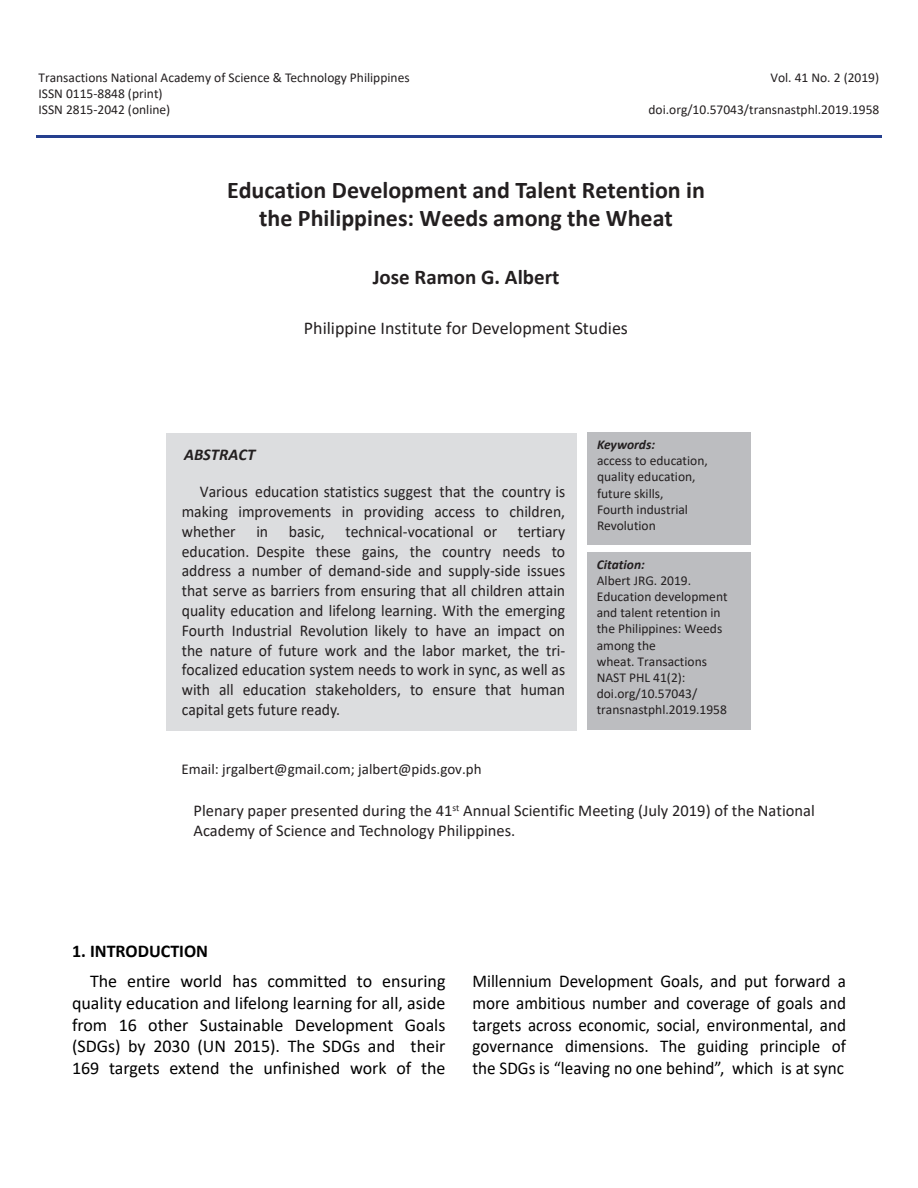
<style>
.page{position:relative;width:918px;height:1188px;background:#fff}
.page>*{position:absolute;margin:0;border:0;box-sizing:border-box;transform-origin:0 0}
.t1{font:700 24px/28.8px "Calibri";color:#231f20;text-align:center}
.t2{font:700 21px "Calibri";color:#231f20}
.t3{font:18px/21.6px "Calibri";color:#000;text-align:justify;scale:.95 1}
.t4{font:18px/21.6px "Calibri";color:#000;text-align:justify}
.t5{font:18px "Calibri";color:#231f20}
.t6{font:700 18px "Calibri";color:#000}
.t7{font:16.5px/19.8px "Calibri";color:#231f20;text-align:justify;scale:.95 1}
.t8{font:16.5px/19.8px "Calibri";color:#231f20}
.t9{font:italic 700 16.5px "Calibri";color:#231f20}
.t10{font:15px "Calibri";color:#231f20}
.t11{font:13.5px/16.2px "Calibri";color:#231f20}
.t12{font:italic 700 13.5px "Calibri";color:#231f20}
.s1{color:#fff}
.s2{font-weight:700;font-style:italic}
</style>
<div class="page">
<hr style="left:36px;top:135px;width:846px;height:3px;background:#253f8e">
<div style="left:167px;top:433px;width:410px;height:298px;background:#dcdddf"></div>
<div style="left:587px;top:432px;width:164px;height:113px;background:#bcbdc0"></div>
<div style="left:587px;top:552px;width:164px;height:177px;background:#bcbdc0"></div>
<p class="t11" style="left:38px;top:69px;width:373px">Transactions National Academy of Science &amp; Technology Philippines<br>ISSN 0115-8848 (print)<br>ISSN 2815-2042 (online)</p>
<p class="t11" style="left:770px;top:69px;width:110px">Vol. 41 No. 2 (2019)</p>
<p class="t11" style="left:606px;top:101px;width:275px"><span class="s1">https://</span>doi.org/10.57043/transnastphl.2019.1958</p>
<p class="t1" style="left:227px;top:175px;width:480px">Education Development and Talent Retention in the Philippines: Weeds among the Wheat</p>
<p class="t2" style="left:373px;top:262px;width:188px">Jose Ramon G. Albert</p>
<p class="t5" style="left:304px;top:316px;width:326px">Philippine Institute for Development Studies</p>
<p class="t9" style="left:184px;top:442px;width:73px">ABSTRACT</p>
<p class="t7" style="left:182px;top:481px;width:405px;text-indent:18px">Various education statistics suggest that the country is making improvements in providing access to children, whether in basic, technical-vocational or tertiary education. Despite these gains, the country needs to address a number of demand-side and supply-side issues that serve as barriers from ensuring that all children attain quality education and lifelong learning. With the emerging Fourth Industrial Revolution likely to have an impact on the nature of future work and the labor market, the tri&shy;focalized education system needs to work in sync, as well as with all education stakeholders, to ensure that human capital gets future ready.</p>
<p class="t10" style="left:181px;top:759px;width:302px">Email: jrgalbert@gmail.com; jalbert@pids.gov.ph</p>
<p class="t12" style="left:597px;top:436px;width:60px">Keywords:</p>
<p class="t11" style="left:597px;top:452px;width:112px">access to education,</p>
<p class="t11" style="left:597px;top:468px;width:100px">quality education,</p>
<p class="t11" style="left:597px;top:485px;width:68px">future skills,</p>
<p class="t11" style="left:597px;top:501px;width:92px">Fourth industrial</p>
<p class="t11" style="left:597px;top:517px;width:60px">Revolution</p>
<p class="t11" style="left:597px;top:556px;width:132px"><span class="s2">Citation</span><span class="s2">:<br></span>Albert JRG. 2019.<br>Education development and talent retention in the Philippines: Weeds among the<br>wheat. Transactions<br>NAST PHL 41(2): doi.org/10.57043/ transnastphl.2019.1958</p>
<p class="t8" style="left:194px;top:800px;width:623px">Plenary paper presented during the 41<sup>st</sup> Annual Scientific Meeting (July 2019) of the National<br>Academy of Science and Technology Philippines.</p>
<p class="t6" style="left:72px;top:938px;width:138px">1. INTRODUCTION</p>
<p class="t4" style="left:72px;top:970px;width:375px;text-indent:18px">The entire world has committed to ensuring quality education and lifelong learning for all, aside from 16 other Sustainable Development Goals (SDGs) by 2030 (UN 2015). The SDGs and their 169 targets extend the unfinished work of the</p>
<p class="t3" style="left:472px;top:970px;width:395px">Millennium Development Goals, and put forward a more ambitious number and coverage of goals and targets across economic, social, environmental, and governance dimensions. The guiding principle of the SDGs is “leaving no one behind”, which is at sync</p>
</div>
